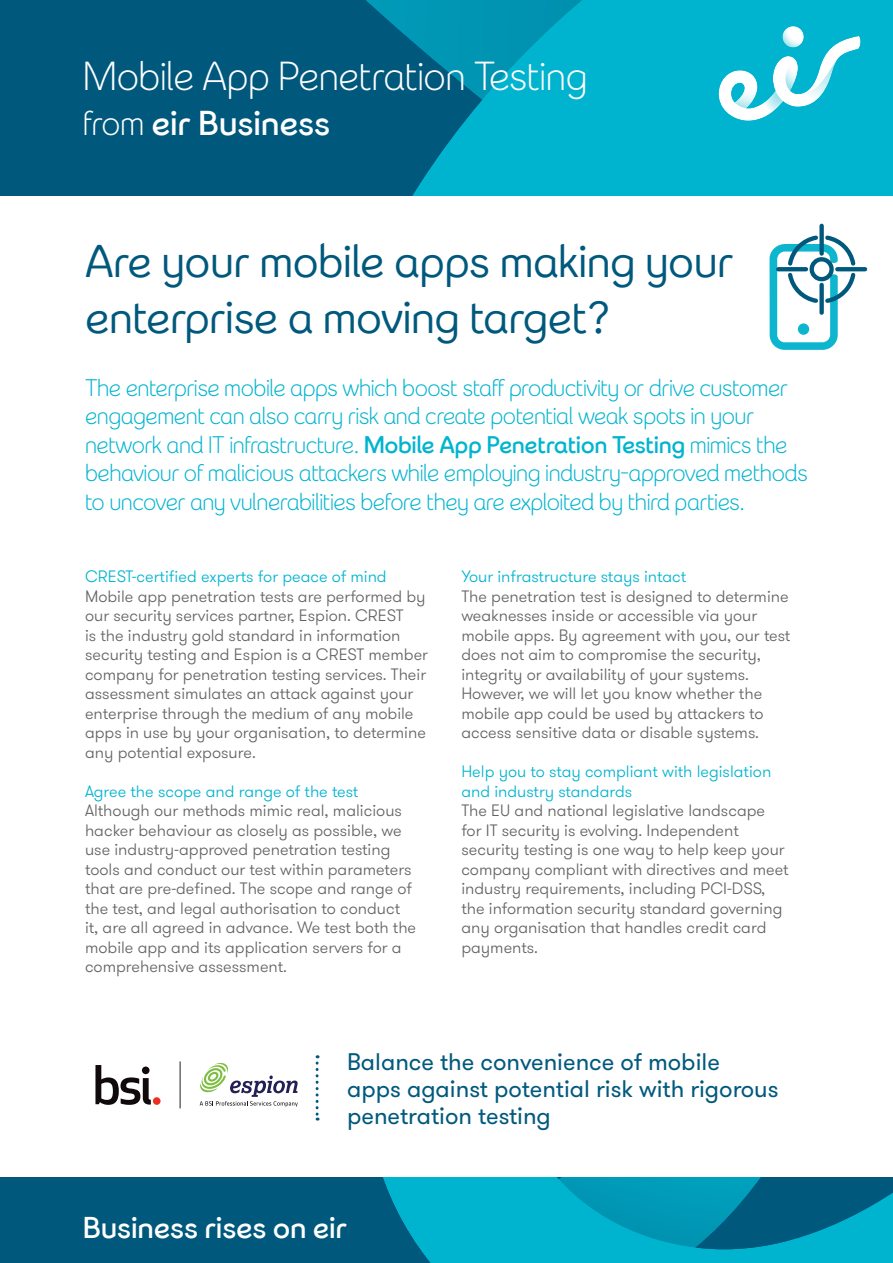
<style>
.page{position:relative;width:893px;height:1263px;background:#fff}
.page>*{position:absolute;margin:0;border:0;box-sizing:border-box;transform-origin:0 0}
.t1{font:45.6px/55.9px "eir";letter-spacing:-.01em;color:#00597d}
.t2{font:300 40.5px "eir";letter-spacing:-.01em;color:#fff}
.t3{font:500 34.35px "eir";letter-spacing:-.01em;color:#fff}
.t4{font:500 30px "eir";letter-spacing:-.01em;color:#fff}
.t5{font:300 24px/28.5px "eir";letter-spacing:-.02em;color:#00b4cf}
.t6{font:24px/27px "GT Walsheim";color:#00597d}
.t7{font:300 16.5px/19.5px "GT Walsheim";color:#636366}
.t8{font:300 16.5px/19.5px "GT Walsheim";color:#00b4cf}
.s1{font-weight:300}
.s2{font-weight:500}
</style>
<div class="page">
<svg style="left:0;top:0;width:893px;height:196px;background:#0082a2"></svg>
<div style="left:0;top:1178px;width:893px;height:85px;background:#00597d"></div>
<svg style="left:383px;top:1178px;width:510px;height:85px"></svg>
<svg style="left:719px;top:26px;width:141px;height:95px"></svg>
<svg style="left:95px;top:1065px;width:56px;height:40px"></svg>
<div style="left:153px;top:1097px;width:8px;height:8px;background:#ee2e22;border-radius:50%"></div>
<hr style="left:180px;top:1061px;width:1px;height:47px;background:#231f20">
<svg style="left:199px;top:1063px;width:99px;height:44px"></svg>
<svg style="left:316px;top:1055px;width:3px;height:65px"></svg>
<svg style="left:769px;top:223px;width:99px;height:127px"></svg>
<h2 class="t2" style="left:83px;top:51px;width:506px">Mobile App Penetration Testing</h2>
<h3 class="t3" style="left:83px;top:102px;width:249px"><span class="s1">from</span> eir Business</h3>
<h1 class="t1" style="left:85px;top:233px;width:650px">Are your mobile apps making your enterprise a moving target?</h1>
<p class="t5" style="left:85px;top:373px;width:724px">The enterprise mobile apps which boost staff productivity or drive customer engagement can also carry risk and create potential weak spots in your network and IT infrastructure. <span class="s2">Mobile App Penetration Testing</span> mimics the behaviour of malicious attackers while employing industry-approved methods to uncover any vulnerabilities before they are exploited by third parties.</p>
<p class="t8" style="left:85px;top:567px;width:303px">CREST-certified experts for peace of mind</p>
<p class="t7" style="left:85px;top:587px;width:345px">Mobile app penetration tests are performed by our security services partner, Espion. CREST<br>is the industry gold standard in information security testing and Espion is a CREST member company for penetration testing services. Their assessment simulates an attack against your enterprise through the medium of any mobile apps in use by your organisation, to determine any potential exposure.</p>
<p class="t8" style="left:85px;top:782px;width:275px">Agree the scope and range of the test</p>
<p class="t7" style="left:85px;top:801px;width:333px">Although our methods mimic real, malicious hacker behaviour as closely as possible, we use industry-approved penetration testing tools and conduct our test within parameters that are pre-defined. The scope and range of the test, and legal authorisation to conduct it, are all agreed in advance. We test both the mobile app and its application servers for a comprehensive assessment.</p>
<p class="t8" style="left:461px;top:567px;width:226px">Your infrastructure stays intact</p>
<p class="t7" style="left:461px;top:587px;width:330px">The penetration test is designed to determine weaknesses inside or accessible via your mobile apps. By agreement with you, our test does not aim to compromise the security, integrity or availability of your systems.<br>However, we will let you know whether the mobile app could be used by attackers to access sensitive data or disable systems.</p>
<p class="t8" style="left:461px;top:762px;width:311px">Help you to stay compliant with legislation and industry standards</p>
<p class="t7" style="left:461px;top:801px;width:329px">The EU and national legislative landscape for IT security is evolving. Independent security testing is one way to help keep your company compliant with directives and meet industry requirements, including PCI-DSS, the information security standard governing any organisation that handles credit card payments.</p>
<h3 class="t6" style="left:347px;top:1049px;width:433px">Balance the convenience of mobile apps against potential risk with rigorous penetration testing</h3>
<h3 class="t4" style="left:83px;top:1208px;width:266px">Business rises on eir</h3>
</div>
